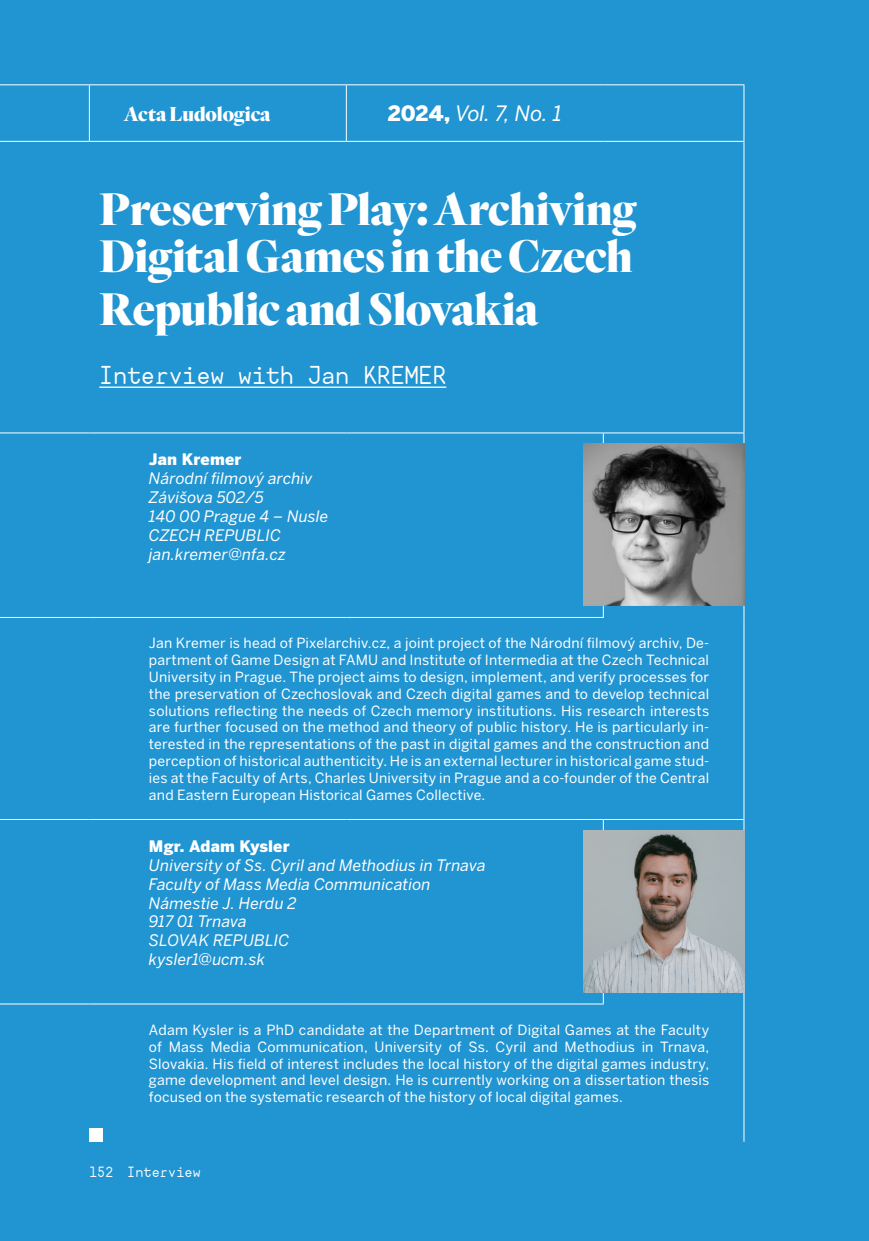
<style>
.page{position:relative;width:869px;height:1241px;background:#fff}
.page>*{position:absolute;margin:0;border:0;box-sizing:border-box;transform-origin:0 0}
.t1{font:900 47.25px/47.2px "Quarto";letter-spacing:-.005em;color:#fff}
.t2{font:24.5px "AHAMONO";color:#fff}
.t3{font:italic 21px "Benton Sans";color:#fff}
.t4{font:900 21px "Quarto";letter-spacing:-.005em;color:#fff}
.t5{font:italic 15.75px/18.9px "Benton Sans";letter-spacing:.005em;color:#fff}
.t6{font:900 15.75px "Benton Sans";letter-spacing:.01em;color:#fff}
.t7{font:14px/16.8px "Benton Sans";letter-spacing:.01em;color:#fff;text-align:justify}
.t8{font:14px "AHAMONO";letter-spacing:.015em;color:#fff}
.s1{font-weight:900;font-style:normal}
</style>
<div class="page">
<div style="left:0;top:0;width:868px;height:1240px;background:#2194d2"></div>
<hr style="left:0;top:84px;width:89px;height:1px;background:#fff">
<hr style="left:89px;top:84px;width:257px;height:1px;background:#fff">
<hr style="left:89px;top:85px;width:1px;height:56px;background:#fff">
<hr style="left:346px;top:84px;width:257px;height:1px;background:#fff">
<hr style="left:346px;top:85px;width:1px;height:56px;background:#fff">
<hr style="left:603px;top:84px;width:141px;height:1px;background:#fff">
<hr style="left:743px;top:85px;width:1px;height:56px;background:#fff">
<hr style="left:0;top:141px;width:89px;height:1px;background:#fff">
<hr style="left:89px;top:141px;width:257px;height:1px;background:#fff">
<hr style="left:346px;top:141px;width:257px;height:1px;background:#fff">
<hr style="left:603px;top:141px;width:141px;height:1px;background:#fff">
<hr style="left:743px;top:142px;width:1px;height:290px;background:#fff">
<hr style="left:0;top:432px;width:89px;height:1px;background:#fff">
<hr style="left:89px;top:432px;width:257px;height:1px;background:#fff">
<hr style="left:346px;top:432px;width:257px;height:1px;background:#fff">
<hr style="left:603px;top:432px;width:141px;height:1px;background:#fff">
<hr style="left:743px;top:433px;width:1px;height:184px;background:#fff">
<hr style="left:743px;top:819px;width:1px;height:184px;background:#fff">
<hr style="left:743px;top:617px;width:1px;height:202px;background:#fff">
<hr style="left:602px;top:433px;width:1px;height:184px;background:#fff">
<hr style="left:0;top:617px;width:89px;height:1px;background:#fff">
<hr style="left:89px;top:617px;width:257px;height:1px;background:#fff">
<hr style="left:346px;top:617px;width:257px;height:1px;background:#fff">
<hr style="left:743px;top:1003px;width:1px;height:138px;background:#fff">
<hr style="left:0;top:819px;width:89px;height:1px;background:#fff">
<hr style="left:89px;top:819px;width:257px;height:1px;background:#fff">
<hr style="left:346px;top:819px;width:257px;height:1px;background:#fff">
<hr style="left:603px;top:819px;width:141px;height:1px;background:#fff">
<hr style="left:0;top:1003px;width:89px;height:1px;background:#fff">
<hr style="left:602px;top:819px;width:1px;height:184px;background:#fff">
<hr style="left:89px;top:1003px;width:257px;height:1px;background:#fff">
<hr style="left:346px;top:1003px;width:257px;height:1px;background:#fff">
<hr style="left:99px;top:386px;width:347px;height:2px;background:#fff">
<div style="left:89px;top:1127px;width:14px;height:14px;background:#fff"></div>
<img style="left:583px;top:443px;width:161px;height:162px">
<img style="left:583px;top:830px;width:161px;height:162px">
<h3 class="t4" style="left:124px;top:100px;width:148px">Acta Ludologica</h3>
<h3 class="t3" style="left:387px;top:101px;width:176px"><span class="s1">2024,</span> Vol. 7, No. 1</h3>
<h1 class="t1" style="left:99px;top:185px;width:538px">Preserving Play: Archiving<br>Digital Games in the Czech</h1>
<h1 class="t1" style="left:99px;top:285px;width:440px">Republic and Slovakia</h1>
<h2 class="t2" style="left:99px;top:353px;width:348px">Interview with Jan KREMER</h2>
<p class="t6" style="left:149px;top:449px;width:94px">Jan Kremer</p>
<p class="t5" style="left:149px;top:469px;width:181px">Národní filmový archiv<br>Závišova 502/5<br>140 00 Prague 4 – Nusle<br>CZECH REPUBLIC jan.kremer@nfa.cz</p>
<p class="t7" style="left:149px;top:634px;width:561px">Jan Kremer is head of Pixelarchiv.cz, a joint project of the Národní filmový archiv, De&shy;partment of Game Design at FAMU and Institute of Intermedia at the Czech Technical University in Prague. The project aims to design, implement, and verify processes for the preservation of Czechoslovak and Czech digital games and to develop technical solutions reflecting the needs of Czech memory institutions. His research interests are further focused on the method and theory of public history. He is particularly in&shy;terested in the representations of the past in digital games and the construction and perception of historical authenticity. He is an external lecturer in historical game stud&shy;ies at the Faculty of Arts, Charles University in Prague and a co-founder of the Central and Eastern European Historical Games Collective.</p>
<p class="t6" style="left:149px;top:835px;width:142px">Mgr. Adam Kysler</p>
<p class="t5" style="left:149px;top:855px;width:338px">University of Ss. Cyril and Methodius in Trnava<br>Faculty of Mass Media Communication<br>Námestie J. Herdu 2<br>917 01 Trnava<br>SLOVAK REPUBLIC<br>kysler1@ucm.sk</p>
<p class="t7" style="left:149px;top:1021px;width:561px">Adam Kysler is a PhD candidate at the Department of Digital Games at the Faculty of Mass Media Communication, University of Ss. Cyril and Methodius in Trnava, Slovakia. His field of interest includes the local history of the digital games industry, game development and level design. He is currently working on a dissertation thesis focused on the systematic research of the history of local digital games.</p>
<p class="t8" style="left:89px;top:1158px;width:113px">152 Interview</p>
</div>
